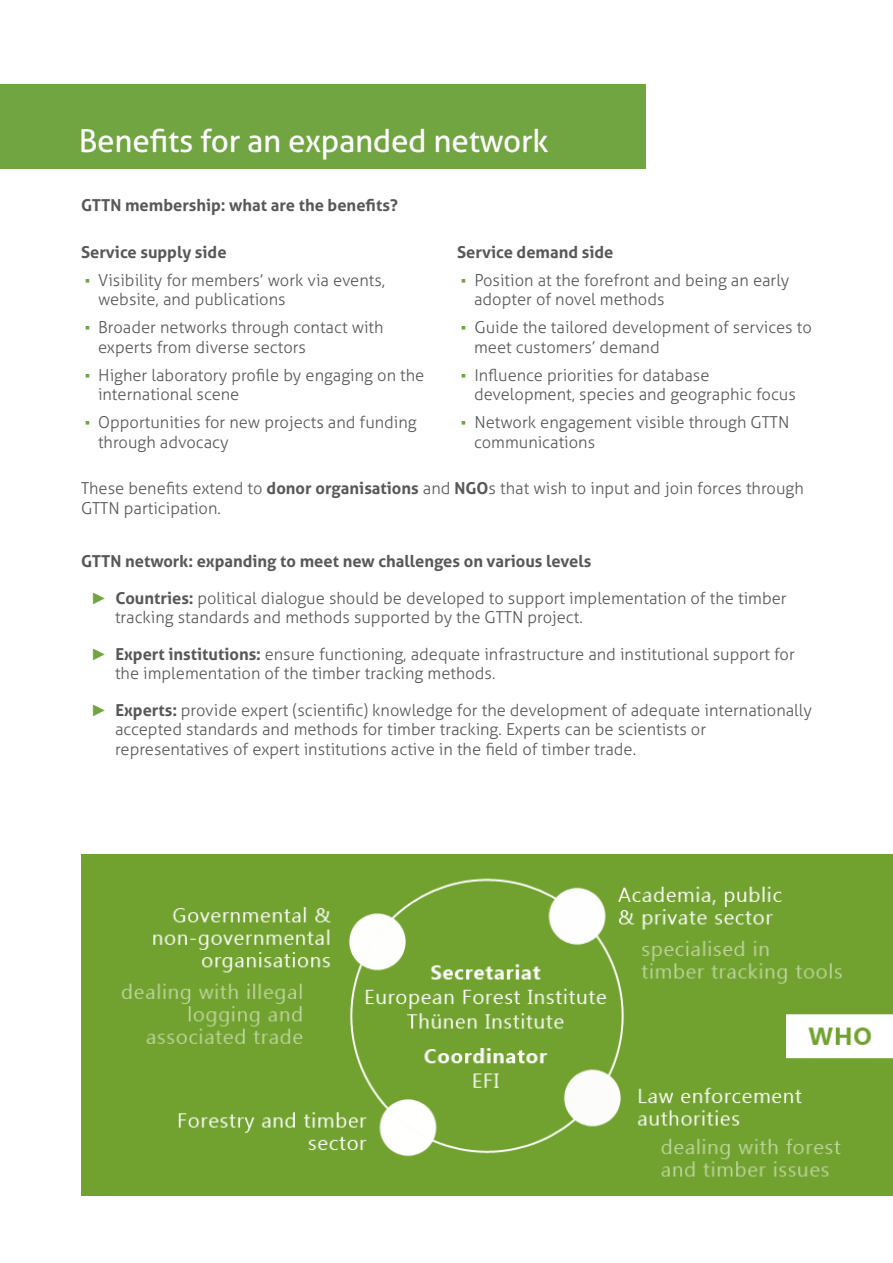
<style>
.page{position:relative;width:893px;height:1263px;background:#fff}
.page>*{position:absolute;margin:0;border:0;box-sizing:border-box;transform-origin:0 0}
.Paragraph_Style_1{font:31.5px "Aller";letter-spacing:-.01em;color:#fff}
.Paragraph_Style_2{font:300 16.5px/19.5px "Aller";color:#57585a}
.Paragraph_Style_2-2{font:700 16.5px "Aller";color:#57585a}
.s1{font-family:"Arial";font-weight:400;font-size:15.75px;color:#70a541}
.s2{font-weight:700}
.s3{font-family:"Arial";font-weight:700;color:#70a541}
</style>
<div class="page">
<div style="left:0;top:84px;width:645px;height:84px;background:#70a541"></div>
<img style="left:81px;top:854px;width:812px;height:341px">
<p class="Paragraph_Style_1" style="left:79px;top:122px;width:471px">Benefits for an expanded network</p>
<p class="Paragraph_Style_2-2" style="left:81px;top:195px;width:319px">GTTN membership: what are the benefits?</p>
<p class="Paragraph_Style_2-2" style="left:81px;top:241px;width:147px">Service supply side</p>
<p class="Paragraph_Style_2" style="left:98px;top:270px;width:289px;text-indent:-13px"><span class="s1">▪</span> Visibility for members’ work via events, website, and publications</p>
<p class="Paragraph_Style_2" style="left:98px;top:317px;width:287px;text-indent:-13px"><span class="s1">▪</span> Broader networks through contact with experts from diverse sectors</p>
<p class="Paragraph_Style_2" style="left:98px;top:365px;width:328px;text-indent:-13px"><span class="s1">▪</span> Higher laboratory profile by engaging on the international scene</p>
<p class="Paragraph_Style_2" style="left:98px;top:412px;width:320px;text-indent:-13px"><span class="s1">▪</span> Opportunities for new projects and funding through advocacy</p>
<p class="Paragraph_Style_2-2" style="left:457px;top:241px;width:158px">Service demand side</p>
<p class="Paragraph_Style_2" style="left:474px;top:270px;width:317px;text-indent:-13px"><span class="s1">▪</span> Position at the forefront and being an early adopter of novel methods</p>
<p class="Paragraph_Style_2" style="left:474px;top:317px;width:339px;text-indent:-13px"><span class="s1">▪</span> Guide the tailored development of services to meet customers’ demand</p>
<p class="Paragraph_Style_2" style="left:474px;top:365px;width:323px;text-indent:-13px"><span class="s1">▪</span> Influence priorities for database development, species and geographic focus</p>
<p class="Paragraph_Style_2" style="left:474px;top:412px;width:317px;text-indent:-13px"><span class="s1">▪</span> Network engagement visible through GTTN communications</p>
<p class="Paragraph_Style_2" style="left:81px;top:479px;width:724px">These benefits extend to <span class="s2">donor organisations</span> and <span class="s2">NGO</span>s that wish to input and join forces through<br>GTTN participation.</p>
<p class="Paragraph_Style_2-2" style="left:81px;top:551px;width:512px">GTTN network: expanding to meet new challenges on various levels</p>
<p class="Paragraph_Style_2" style="left:115px;top:588px;width:673px;text-indent:-24px"><span class="s3">►</span> <span class="s2">Countries:</span> political dialogue should be developed to support implementation of the timber tracking standards and methods supported by the GTTN project.</p>
<p class="Paragraph_Style_2" style="left:115px;top:644px;width:681px;text-indent:-24px"><span class="s3">►</span> <span class="s2">Expert institutions:</span> ensure functioning, adequate infrastructure and institutional support for the implementation of the timber tracking methods.</p>
<p class="Paragraph_Style_2" style="left:115px;top:700px;width:698px;text-indent:-24px"><span class="s3">►</span> <span class="s2">Experts:</span> provide expert (scientific) knowledge for the development of adequate internationally accepted standards and methods for timber tracking. Experts can be scientists or representatives of expert institutions active in the field of timber trade.</p>
</div>
